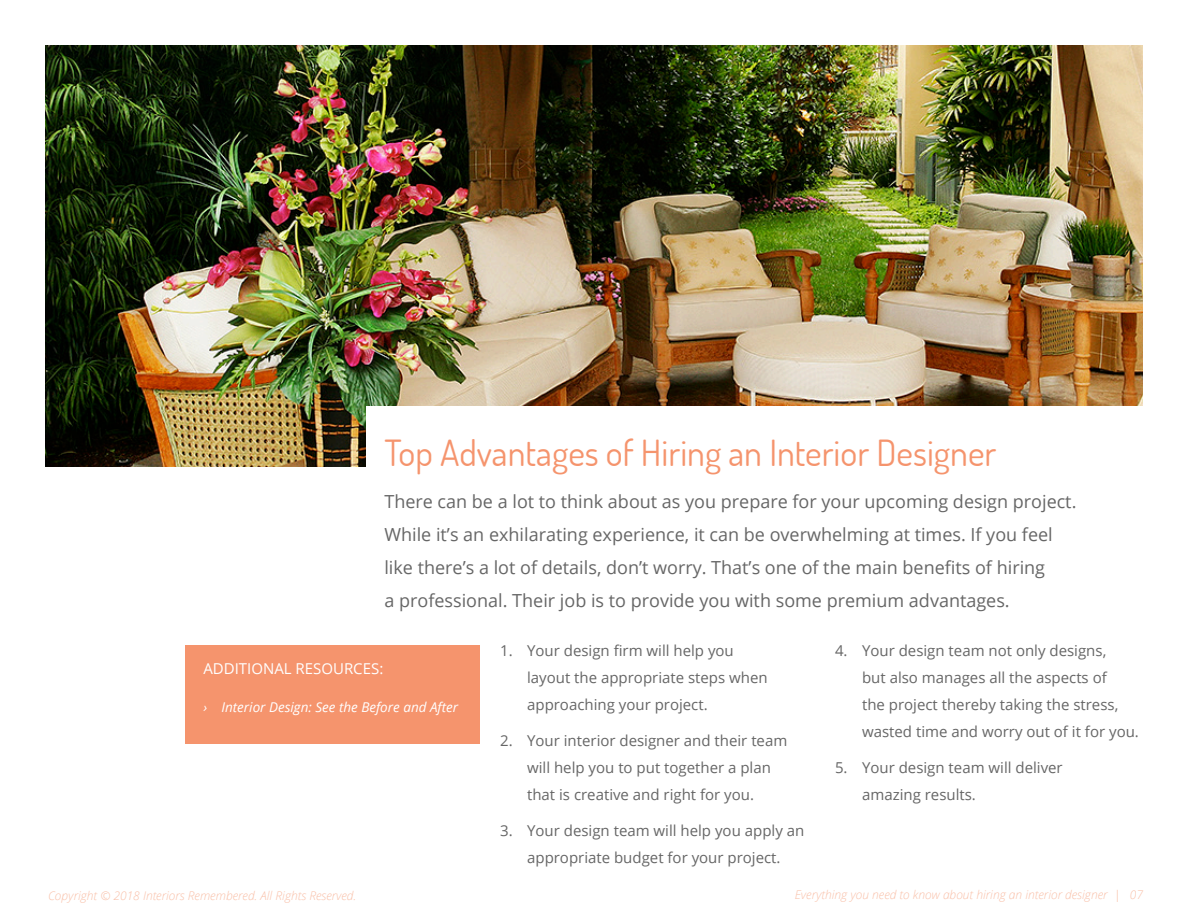
<style>
.page{position:relative;width:1188px;height:918px;background:#fff}
.page>*{position:absolute;margin:0;border:0;box-sizing:border-box;transform-origin:0 0}
.Headline{font:36px "Dosis";color:#f5946d}
.Intro_Copy{font:18px/33px "Open Sans";color:#666}
.t1{font:15px/27px "Open Sans";color:#666}
.Sidebar_Head{font:15px "Open Sans";color:#fff}
.t2{font:italic 13.5px "Open Sans";color:#fff}
.t3{font:italic 300 12px "Open Sans";color:#f9bfa7}
</style>
<div class="page">
<img style="left:45px;top:45px;width:1098px;height:421px">
<div style="left:185px;top:645px;width:295px;height:98px;background:#f5946d"></div>
<div style="left:366px;top:406px;width:777px;height:223px;background:#fff"></div>
<p class="Headline" style="left:384px;top:429px;width:613px">Top Advantages of Hiring an Interior Designer</p>
<p class="Intro_Copy" style="left:384px;top:484px;width:694px">There can be a lot to think about as you prepare for your upcoming design project.<br>While it’s an exhilarating experience, it can be overwhelming at times. If you feel like there’s a lot of details, don’t worry. That’s one of the main benefits of hiring<br>a professional. Their job is to provide you with some premium advantages.</p>
<p class="Sidebar_Head" style="left:203px;top:659px;width:181px">ADDITIONAL RESOURCES:</p>
<p class="t2" style="left:203px;top:698px;width:256px">› Interior Design: See the Before and After</p>
<p class="t1" style="left:527px;top:637px;width:242px;text-indent:-27px">1. Your design firm will help you layout the appropriate steps when approaching your project.</p>
<p class="t1" style="left:527px;top:727px;width:262px;text-indent:-27px">2. Your interior designer and their team will help you to put together a plan that is creative and right for you.</p>
<p class="t1" style="left:500px;top:817px;width:306px;text-align:center">3. Your design team will help you apply an appropriate budget for your project.</p>
<p class="t1" style="left:862px;top:637px;width:278px;text-indent:-27px">4. Your design team not only designs,<br>but also manages all the aspects of<br>the project thereby taking the stress, wasted time and worry out of it for you.</p>
<p class="t1" style="left:862px;top:754px;width:202px;text-indent:-27px">5. Your design team will deliver amazing results.</p>
<p class="t3" style="left:48px;top:888px;width:310px">Copyright © 2018 Interiors Remembered. All Rights Reserved.</p>
<p class="t3" style="left:795px;top:886px;width:350px">Everything you need to know about hiring an interior designer | 07</p>
</div>
